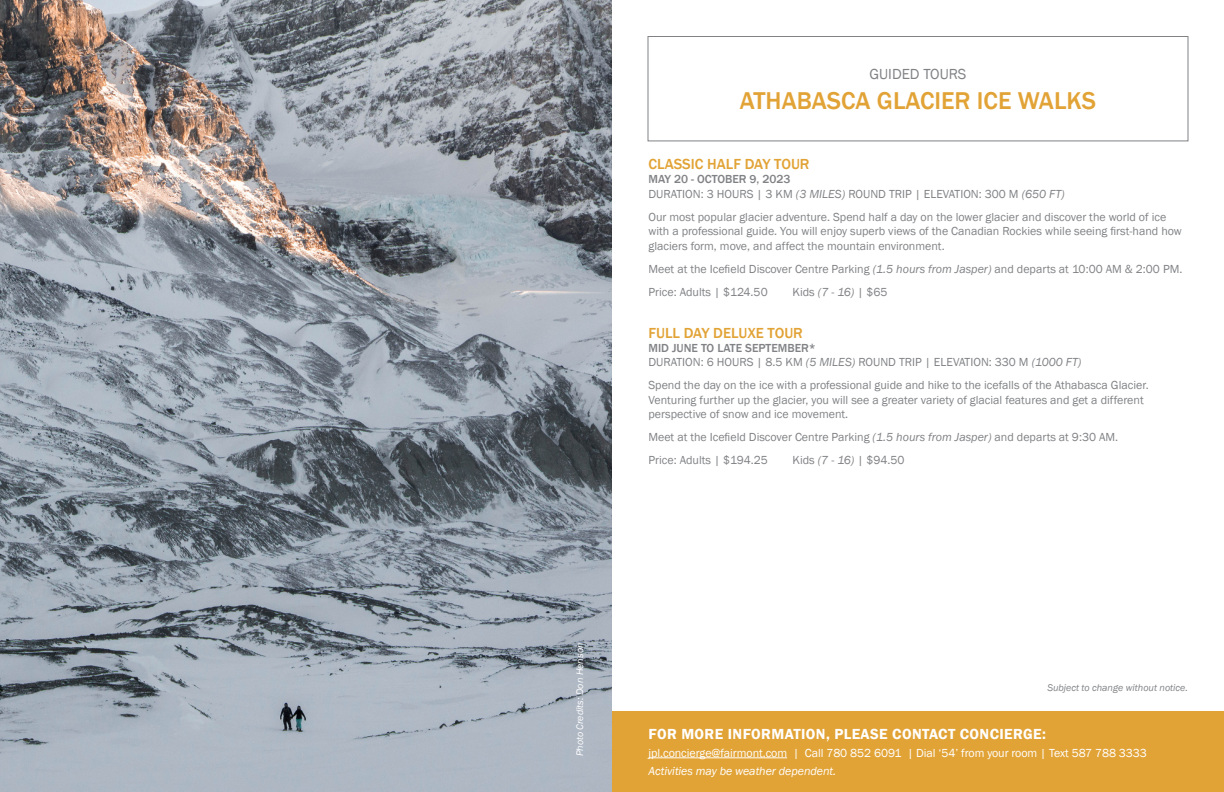
<style>
.page{position:relative;width:1224px;height:792px;background:#fff}
.page>*{position:absolute;margin:0;border:0;box-sizing:border-box;transform-origin:0 0}
.t1{font:500 25px "Franklin Gothic";color:#e2a336}
.t2{font:600 15px "Franklin Gothic";letter-spacing:.025em;color:#fff}
.t3{font:500 15px "Franklin Gothic";color:#e2a336}
.t4{font:15px "Franklin Gothic";color:#808285}
.t5{font:12px/14.4px "Franklin Gothic";color:#808285}
.t6{font:12px "Franklin Gothic";letter-spacing:-.005em;color:#fff}
.t7{font:italic 12px "Franklin Gothic";letter-spacing:-.005em;color:#fff}
.t8{font:italic 10px "Franklin Gothic";color:#808285}
.t9{font:italic 10px "Franklin Gothic";color:#fff}
.s1{font-weight:500}
.s2{font-style:italic}
</style>
<div class="page">
<div style="left:612px;top:711px;width:612px;height:81px;background:#e2a336"></div>
<hr style="left:648px;top:758px;width:139px;height:1px;background:#fff">
<div style="left:648px;top:36px;width:540px;height:105px;border:1px solid #808285"></div>
<img style="left:0;top:0;width:612px;height:792px">
<p class="t4" style="left:869px;top:65px;width:99px">GUIDED TOURS</p>
<h1 class="t1" style="left:740px;top:85px;width:358px">ATHABASCA GLACIER ICE WALKS</h1>
<p class="t3" style="left:648px;top:155px;width:163px">CLASSIC HALF DAY TOUR</p>
<p class="t5" style="left:648px;top:173px;width:418px"><span class="s1">MAY 20 - OCTOBER 9, 2023<br></span>DURATION: 3 HOURS | 3 KM <span class="s2">(3 MILES)</span> ROUND TRIP | ELEVATION: 300 M <span class="s2">(650 FT)</span></p>
<p class="t5" style="left:648px;top:210px;width:535px">Our most popular glacier adventure. Spend half a day on the lower glacier and discover the world of ice with a professional guide. You will enjoy superb views of the Canadian Rockies while seeing first-hand how glaciers form, move, and affect the mountain environment.</p>
<p class="t5" style="left:648px;top:257px;width:535px;line-height:23px">Meet at the Icefield Discover Centre Parking <span class="s2">(1.5 hours from Jasper)</span> and departs at 10:00 AM &amp; 2:00 PM.<br>Price: Adults | $124.50</p>
<p class="t5" style="left:792px;top:285px;width:97px">Kids <span class="s2">(7 - 16)</span> | $65</p>
<p class="t3" style="left:648px;top:323px;width:156px">FULL DAY DELUXE TOUR</p>
<p class="t5" style="left:648px;top:341px;width:434px"><span class="s1">MID JUNE TO LATE SEPTEMBER*<br></span>DURATION: 6 HOURS | 8.5 KM <span class="s2">(5 MILES)</span> ROUND TRIP | ELEVATION: 330 M <span class="s2">(1000 FT)</span></p>
<p class="t5" style="left:648px;top:379px;width:502px">Spend the day on the ice with a professional guide and hike to the icefalls of the Athabasca Glacier.<br>Venturing further up the glacier, you will see a greater variety of glacial features and get a different perspective of snow and ice movement.</p>
<p class="t5" style="left:648px;top:426px;width:471px;line-height:23px">Meet at the Icefield Discover Centre Parking <span class="s2">(1.5 hours from Jasper)</span> and departs at 9:30 AM.<br>Price: Adults | $194.25</p>
<p class="t5" style="left:792px;top:453px;width:114px">Kids <span class="s2">(7 - 16)</span> | $94.50</p>
<p class="t9" style="left:573px;top:756px;width:115px;rotate:-90deg">Photo Credits: Don Henson</p>
<p class="t8" style="left:1047px;top:682px;width:142px">Subject to change without notice.</p>
<p class="t2" style="left:648px;top:725px;width:399px">FOR MORE INFORMATION, PLEASE CONTACT CONCIERGE:</p>
<p class="t6" style="left:648px;top:745px;width:500px">jpl.concierge@fairmont.com | Call 780 852 6091 | Dial ‘54’ from your room | Text 587 788 3333</p>
<p class="t7" style="left:648px;top:763px;width:189px">Activities may be weather dependent.</p>
</div>
